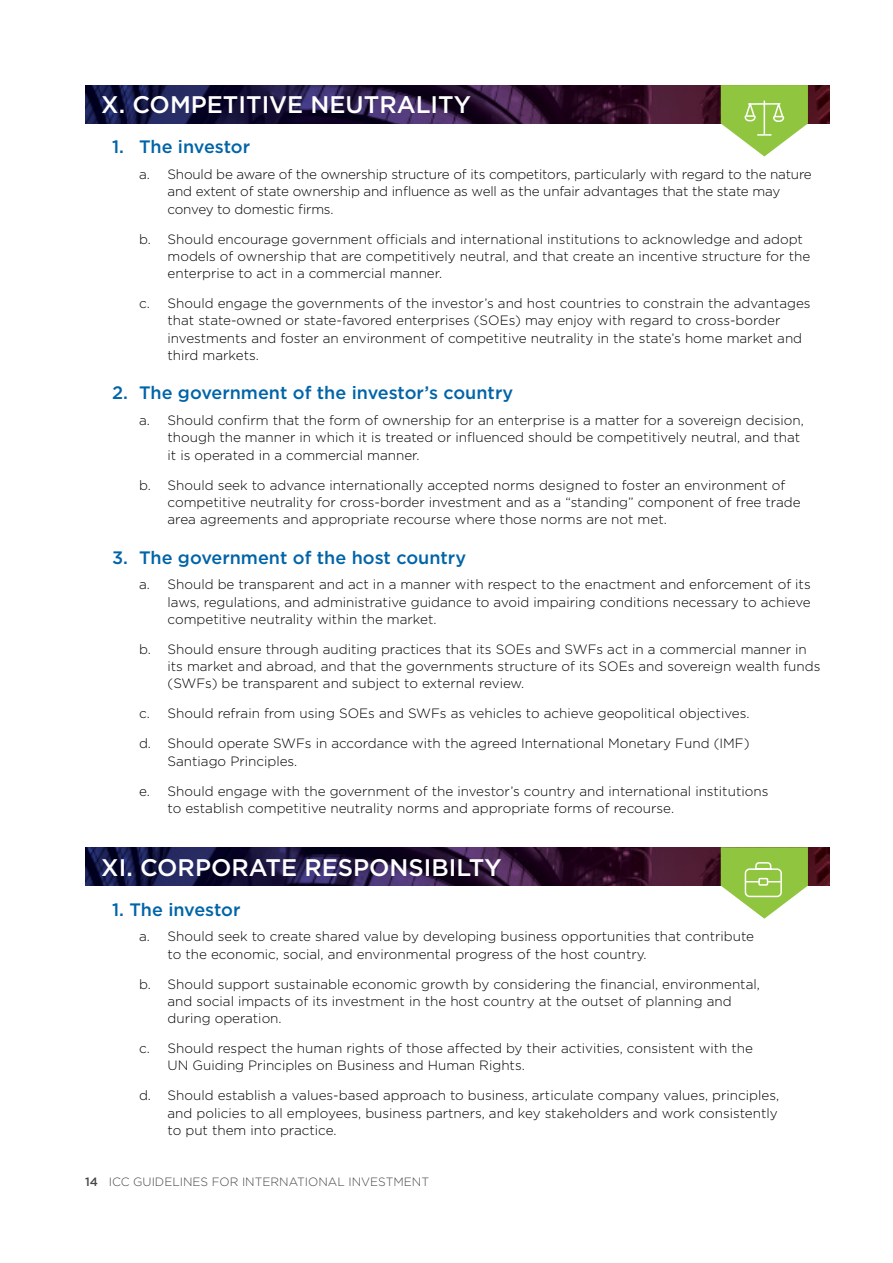
<style>
.page{position:relative;width:893px;height:1263px;background:#fff}
.page>*{position:absolute;margin:0;border:0;box-sizing:border-box;transform-origin:0 0}
.t1{font:500 24px "Gotham";color:#fff}
.t2{font:500 18px "Gotham";color:#0064a8}
.t3{font:300 13.5px/17.2px "Gotham";color:#000}
.t4{font:300 12px "Gotham";color:#444648}
.s1{font-weight:500}
</style>
<div class="page">
<img style="left:85px;top:85px;width:744px;height:38px">
<img style="left:85px;top:847px;width:744px;height:38px">
<svg style="left:721px;top:85px;width:87px;height:71px"></svg>
<svg style="left:721px;top:847px;width:87px;height:72px"></svg>
<div style="left:758px;top:878px;width:10px;height:8px;border:2px solid #fff"></div>
<h1 class="t1" style="left:101px;top:89px;width:371px">X. COMPETITIVE NEUTRALITY</h1>
<h2 class="t2" style="left:112px;top:135px;width:140px">1. The investor</h2>
<p class="t3" style="left:168px;top:165px;width:646px;text-indent:-28px">a. Should be aware of the ownership structure of its competitors, particularly with regard to the nature and extent of state ownership and influence as well as the unfair advantages that the state may convey to domestic firms.</p>
<p class="t3" style="left:168px;top:230px;width:644px;text-indent:-28px">b. Should encourage government officials and international institutions to acknowledge and adopt models of ownership that are competitively neutral, and that create an incentive structure for the enterprise to act in a commercial manner.</p>
<p class="t3" style="left:168px;top:294px;width:645px;text-indent:-28px">c. Should engage the governments of the investor’s and host countries to constrain the advantages that state-owned or state-favored enterprises (SOEs) may enjoy with regard to cross-border investments and foster an environment of competitive neutrality in the state’s home market and third markets.</p>
<h2 class="t2" style="left:112px;top:381px;width:403px">2. The government of the investor’s country</h2>
<p class="t3" style="left:168px;top:411px;width:638px;text-indent:-28px">a. Should confirm that the form of ownership for an enterprise is a matter for a sovereign decision, though the manner in which it is treated or influenced should be competitively neutral, and that it is operated in a commercial manner.</p>
<p class="t3" style="left:168px;top:476px;width:634px;text-indent:-28px">b. Should seek to advance internationally accepted norms designed to foster an environment of competitive neutrality for cross-border investment and as a “standing” component of free trade area agreements and appropriate recourse where those norms are not met.</p>
<h2 class="t2" style="left:112px;top:545px;width:356px">3. The government of the host country</h2>
<p class="t3" style="left:168px;top:576px;width:645px;text-align:justify;text-indent:-28px">a. Should be transparent and act in a manner with respect to the enactment and enforcement of its laws, regulations, and administrative guidance to avoid impairing conditions necessary to achieve competitive neutrality within the market.</p>
<p class="t3" style="left:168px;top:640px;width:654px;text-indent:-28px">b. Should ensure through auditing practices that its SOEs and SWFs act in a commercial manner in its market and abroad, and that the governments structure of its SOEs and sovereign wealth funds (SWFs) be transparent and subject to external review.</p>
<p class="t3" style="left:139px;top:705px;width:612px">c. Should refrain from using SOEs and SWFs as vehicles to achieve geopolitical objectives.</p>
<p class="t3" style="left:168px;top:735px;width:583px;text-indent:-28px">d. Should operate SWFs in accordance with the agreed International Monetary Fund (IMF)<br>Santiago Principles.</p>
<p class="t3" style="left:168px;top:782px;width:602px;text-indent:-28px">e. Should engage with the government of the investor’s country and international institutions to establish competitive neutrality norms and appropriate forms of recourse.</p>
<h1 class="t1" style="left:101px;top:851px;width:402px">XI. CORPORATE RESPONSIBILTY</h1>
<h2 class="t2" style="left:112px;top:897px;width:130px">1. The investor</h2>
<p class="t3" style="left:168px;top:927px;width:588px;text-indent:-28px">a. Should seek to create shared value by developing business opportunities that contribute to the economic, social, and environmental progress of the host country.</p>
<p class="t3" style="left:168px;top:975px;width:594px;text-indent:-28px">b. Should support sustainable economic growth by considering the financial, environmental, and social impacts of its investment in the host country at the outset of planning and during operation.</p>
<p class="t3" style="left:168px;top:1039px;width:587px;text-indent:-28px">c. Should respect the human rights of those affected by their activities, consistent with the<br>UN Guiding Principles on Business and Human Rights.</p>
<p class="t3" style="left:168px;top:1086px;width:613px;text-align:justify;text-indent:-28px">d. Should establish a values-based approach to business, articulate company values, principles, and policies to all employees, business partners, and key stakeholders and work consistently to put them into practice.</p>
<p class="t4" style="left:85px;top:1174px;width:346px"><span class="s1">14</span> ICC GUIDELINES FOR INTERNATIONAL INVESTMENT</p>
</div>
